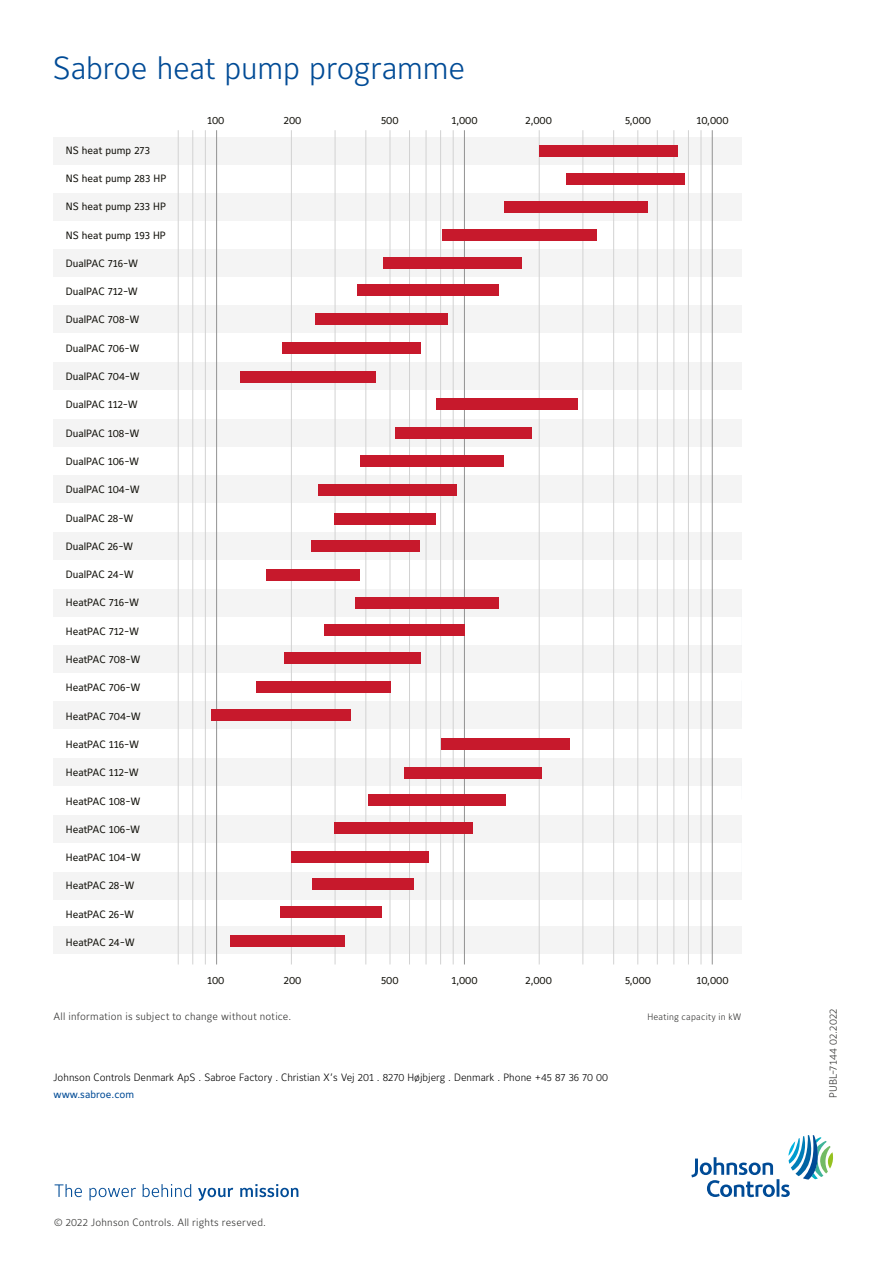
<style>
.page{position:relative;width:893px;height:1263px;background:#fff}
.page>*{position:absolute;margin:0;border:0;box-sizing:border-box;transform-origin:0 0}
.t1{font:300 31.65px "Maurea Jci Lf ML";letter-spacing:-.005em;color:#004b96}
.t2{font:10.5px "Maurea Jci Lf ML";color:#12110b}
.t3{font:300 10.5px "Maurea Jci Lf ML";letter-spacing:.02em;color:#333332}
.t4{font:300 10.5px "Maurea Jci Lf ML";color:#000}
.t5{font:300 10.5px "Maurea Jci Lf ML";color:#12110b}
.t6{font:10.5px "Maurea Jci Lf ML";color:#004b96}
.t7{font:300 9.15px "Maurea Jci Lf ML";letter-spacing:.025em;color:#333332}
</style>
<div class="page">
<svg style="left:691px;top:1135px;width:142px;height:62px"></svg>
<svg style="left:55px;top:1184px;width:27px;height:13px"></svg>
<svg style="left:89px;top:1188px;width:47px;height:12px"></svg>
<svg style="left:143px;top:1184px;width:48px;height:13px"></svg>
<svg style="left:198px;top:1188px;width:35px;height:13px"></svg>
<svg style="left:240px;top:1184px;width:58px;height:13px"></svg>
<div style="left:53px;top:137px;width:688px;height:28px;background:#f4f4f4"></div>
<div style="left:53px;top:193px;width:688px;height:28px;background:#f4f4f4"></div>
<div style="left:53px;top:249px;width:688px;height:28px;background:#f4f4f4"></div>
<div style="left:53px;top:305px;width:688px;height:28px;background:#f4f4f4"></div>
<div style="left:53px;top:362px;width:688px;height:28px;background:#f4f4f4"></div>
<div style="left:53px;top:419px;width:688px;height:27px;background:#f4f4f4"></div>
<div style="left:53px;top:475px;width:688px;height:28px;background:#f4f4f4"></div>
<div style="left:53px;top:532px;width:688px;height:28px;background:#f4f4f4"></div>
<div style="left:53px;top:589px;width:688px;height:28px;background:#f4f4f4"></div>
<div style="left:53px;top:645px;width:688px;height:28px;background:#f4f4f4"></div>
<div style="left:53px;top:701px;width:688px;height:28px;background:#f4f4f4"></div>
<div style="left:53px;top:758px;width:688px;height:28px;background:#f4f4f4"></div>
<div style="left:53px;top:815px;width:688px;height:28px;background:#f4f4f4"></div>
<div style="left:53px;top:871px;width:688px;height:28px;background:#f4f4f4"></div>
<div style="left:53px;top:926px;width:688px;height:28px;background:#f4f4f4"></div>
<hr style="left:701px;top:130px;width:1px;height:834px;background:#d2d2d2">
<hr style="left:688px;top:130px;width:1px;height:834px;background:#d2d2d2">
<hr style="left:673px;top:130px;width:1px;height:834px;background:#d2d2d2">
<hr style="left:657px;top:130px;width:1px;height:834px;background:#d2d2d2">
<hr style="left:637px;top:130px;width:1px;height:834px;background:#d2d2d2">
<hr style="left:613px;top:130px;width:1px;height:834px;background:#d2d2d2">
<hr style="left:583px;top:130px;width:1px;height:834px;background:#d2d2d2">
<hr style="left:539px;top:130px;width:1px;height:834px;background:#d2d2d2">
<hr style="left:453px;top:130px;width:1px;height:834px;background:#d2d2d2">
<hr style="left:440px;top:130px;width:1px;height:834px;background:#d2d2d2">
<hr style="left:426px;top:130px;width:1px;height:834px;background:#d2d2d2">
<hr style="left:409px;top:130px;width:1px;height:834px;background:#d2d2d2">
<hr style="left:390px;top:130px;width:1px;height:834px;background:#d2d2d2">
<hr style="left:365px;top:130px;width:1px;height:834px;background:#d2d2d2">
<hr style="left:335px;top:130px;width:1px;height:834px;background:#d2d2d2">
<hr style="left:291px;top:130px;width:1px;height:834px;background:#d2d2d2">
<hr style="left:205px;top:130px;width:1px;height:834px;background:#d2d2d2">
<hr style="left:192px;top:130px;width:1px;height:834px;background:#d2d2d2">
<hr style="left:178px;top:130px;width:1px;height:834px;background:#d2d2d2">
<hr style="left:712px;top:130px;width:1px;height:834px;background:#929292">
<hr style="left:464px;top:130px;width:1px;height:834px;background:#929292">
<hr style="left:216px;top:130px;width:1px;height:834px;background:#929292">
<div style="left:567px;top:173px;width:118px;height:11px;background:#c7192c"></div>
<div style="left:504px;top:201px;width:143px;height:11px;background:#c7192c"></div>
<div style="left:442px;top:229px;width:154px;height:12px;background:#c7192c"></div>
<div style="left:540px;top:145px;width:138px;height:12px;background:#c7192c"></div>
<div style="left:384px;top:257px;width:138px;height:12px;background:#c7192c"></div>
<div style="left:357px;top:285px;width:142px;height:11px;background:#c7192c"></div>
<div style="left:315px;top:313px;width:132px;height:12px;background:#c7192c"></div>
<div style="left:283px;top:342px;width:138px;height:12px;background:#c7192c"></div>
<div style="left:240px;top:371px;width:136px;height:11px;background:#c7192c"></div>
<div style="left:436px;top:399px;width:141px;height:11px;background:#c7192c"></div>
<div style="left:395px;top:428px;width:136px;height:11px;background:#c7192c"></div>
<div style="left:360px;top:456px;width:143px;height:11px;background:#c7192c"></div>
<div style="left:319px;top:485px;width:138px;height:11px;background:#c7192c"></div>
<div style="left:334px;top:513px;width:102px;height:11px;background:#c7192c"></div>
<div style="left:311px;top:540px;width:109px;height:11px;background:#c7192c"></div>
<div style="left:267px;top:569px;width:93px;height:12px;background:#c7192c"></div>
<div style="left:355px;top:597px;width:143px;height:11px;background:#c7192c"></div>
<div style="left:324px;top:625px;width:141px;height:11px;background:#c7192c"></div>
<div style="left:285px;top:653px;width:136px;height:11px;background:#c7192c"></div>
<div style="left:256px;top:681px;width:134px;height:11px;background:#c7192c"></div>
<div style="left:211px;top:710px;width:139px;height:11px;background:#c7192c"></div>
<div style="left:404px;top:767px;width:137px;height:11px;background:#c7192c"></div>
<div style="left:442px;top:738px;width:128px;height:11px;background:#c7192c"></div>
<div style="left:368px;top:795px;width:138px;height:11px;background:#c7192c"></div>
<div style="left:334px;top:822px;width:139px;height:12px;background:#c7192c"></div>
<div style="left:291px;top:851px;width:138px;height:11px;background:#c7192c"></div>
<div style="left:312px;top:879px;width:102px;height:11px;background:#c7192c"></div>
<div style="left:280px;top:906px;width:102px;height:12px;background:#c7192c"></div>
<div style="left:230px;top:935px;width:115px;height:11px;background:#c7192c"></div>
<p class="t1" style="left:53px;top:49px;width:414px">Sabroe heat pump programme</p>
<p class="t2" style="left:66px;top:144px;width:86px">NS heat pump 273</p>
<p class="t2" style="left:66px;top:172px;width:102px">NS heat pump 283 HP</p>
<p class="t2" style="left:66px;top:200px;width:102px">NS heat pump 233 HP</p>
<p class="t2" style="left:66px;top:229px;width:102px">NS heat pump 193 HP</p>
<p class="t2" style="left:66px;top:257px;width:74px">DualPAC 716-W</p>
<p class="t2" style="left:66px;top:285px;width:74px">DualPAC 712-W</p>
<p class="t2" style="left:66px;top:313px;width:75px">DualPAC 708-W</p>
<p class="t2" style="left:66px;top:342px;width:75px">DualPAC 706-W</p>
<p class="t2" style="left:66px;top:370px;width:76px">DualPAC 704-W</p>
<p class="t2" style="left:66px;top:398px;width:74px">DualPAC 112-W</p>
<p class="t2" style="left:66px;top:427px;width:75px">DualPAC 108-W</p>
<p class="t2" style="left:66px;top:455px;width:75px">DualPAC 106-W</p>
<p class="t2" style="left:66px;top:483px;width:75px">DualPAC 104-W</p>
<p class="t2" style="left:66px;top:512px;width:69px">DualPAC 28-W</p>
<p class="t2" style="left:66px;top:540px;width:69px">DualPAC 26-W</p>
<p class="t2" style="left:66px;top:568px;width:70px">DualPAC 24-W</p>
<p class="t2" style="left:66px;top:596px;width:75px">HeatPAC 716-W</p>
<p class="t2" style="left:66px;top:625px;width:75px">HeatPAC 712-W</p>
<p class="t2" style="left:66px;top:653px;width:76px">HeatPAC 708-W</p>
<p class="t2" style="left:66px;top:681px;width:76px">HeatPAC 706-W</p>
<p class="t2" style="left:66px;top:710px;width:77px">HeatPAC 704-W</p>
<p class="t2" style="left:66px;top:738px;width:75px">HeatPAC 116-W</p>
<p class="t2" style="left:66px;top:766px;width:75px">HeatPAC 112-W</p>
<p class="t2" style="left:66px;top:794px;width:76px">HeatPAC 108-W</p>
<p class="t2" style="left:66px;top:823px;width:76px">HeatPAC 106-W</p>
<p class="t2" style="left:66px;top:851px;width:76px">HeatPAC 104-W</p>
<p class="t2" style="left:66px;top:879px;width:70px">HeatPAC 28-W</p>
<p class="t2" style="left:66px;top:908px;width:70px">HeatPAC 26-W</p>
<p class="t2" style="left:66px;top:936px;width:71px">HeatPAC 24-W</p>
<p class="t2" style="left:207px;top:114px;width:19px">100</p>
<p class="t2" style="left:284px;top:114px;width:19px">200</p>
<p class="t2" style="left:381px;top:114px;width:19px">500</p>
<p class="t2" style="left:451px;top:114px;width:28px">1,000</p>
<p class="t2" style="left:525px;top:114px;width:28px">2,000</p>
<p class="t2" style="left:625px;top:114px;width:28px">5,000</p>
<p class="t2" style="left:696px;top:114px;width:34px">10,000</p>
<p class="t2" style="left:207px;top:974px;width:19px">100</p>
<p class="t2" style="left:451px;top:974px;width:28px">1,000</p>
<p class="t2" style="left:696px;top:974px;width:34px">10,000</p>
<p class="t2" style="left:284px;top:974px;width:19px">200</p>
<p class="t2" style="left:381px;top:974px;width:19px">500</p>
<p class="t2" style="left:525px;top:974px;width:28px">2,000</p>
<p class="t2" style="left:625px;top:974px;width:28px">5,000</p>
<p class="t3" style="left:54px;top:1010px;width:239px">All information is subject to change without notice.</p>
<p class="t4" style="left:54px;top:1070px;width:556px">Johnson Controls Denmark ApS . Sabroe Factory . Christian X’s Vej 201 . 8270 Højbjerg . Denmark . Phone +45 87 36 70 00</p>
<p class="t6" style="left:54px;top:1088px;width:82px">www.sabroe.com</p>
<p class="t7" style="left:647px;top:1011px;width:96px">Heating capacity in kW</p>
<p class="t5" style="left:638px;top:1011px;width:105px">Heating capacity in kW</p>
<p class="t3" style="left:54px;top:1216px;width:213px">© 2022 Johnson Controls. All rights reserved.</p>
<p class="t3" style="left:827px;top:1098px;width:91px;rotate:-90deg">PUBL-7144 02.2022</p>
</div>
